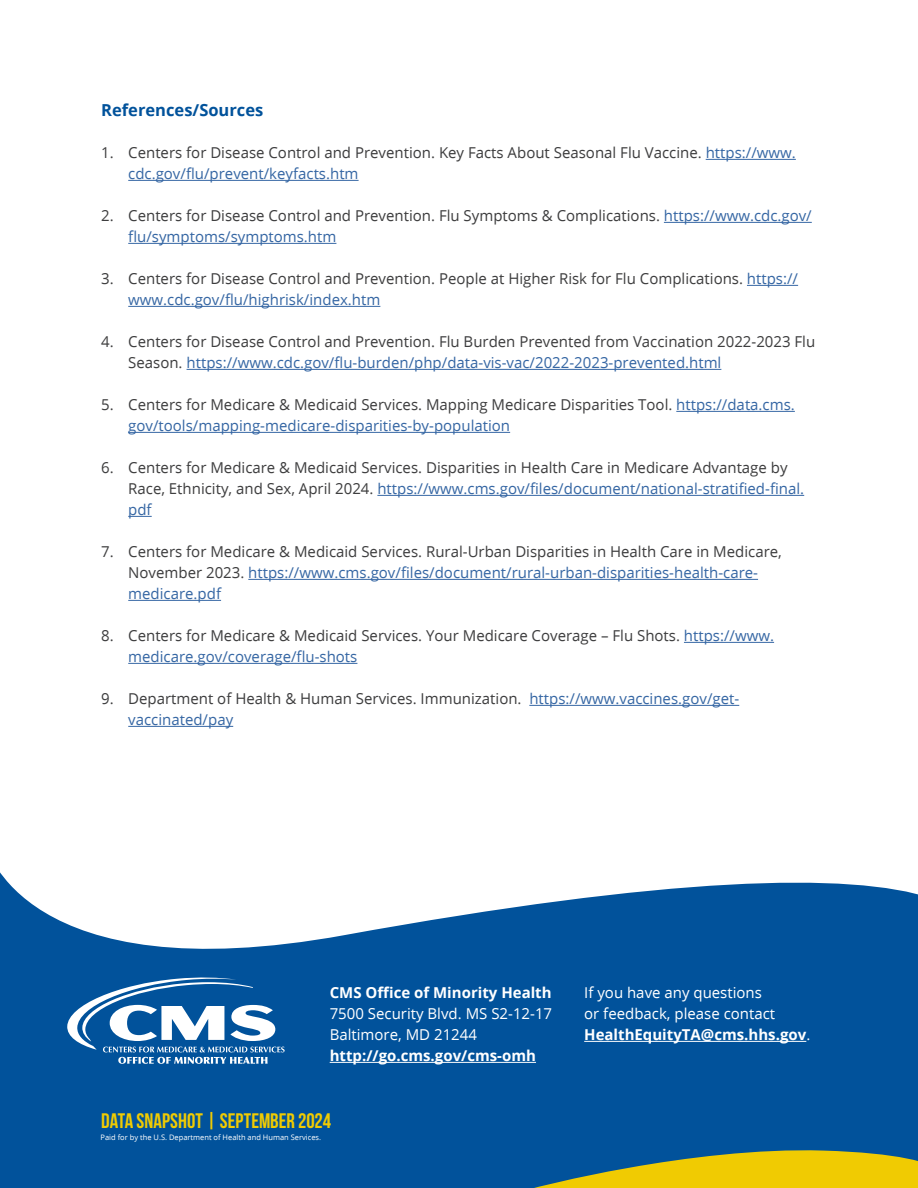
<style>
.page{position:relative;width:918px;height:1188px;background:#fff}
.page>*{position:absolute;margin:0;border:0;box-sizing:border-box;transform-origin:0 0}
.t1{font:21px "Bebas Neue";color:#f0cb02}
.t2{font:700 16.5px "Open Sans";color:#01529b}
.text_no_indent{font:15px/21px "Open Sans";color:#3e3e3f}
.t3{font:15px/21px "Open Sans";color:#fff}
.t4{font:700 15px "Open Sans";color:#fff}
.t5{font:7.5px "Open Sans";color:#fff}
.s1{color:#3667a4}
.s2{font-weight:700}
</style>
<div class="page">
<hr style="left:706px;top:159px;width:90px;height:1px;background:#3667a4">
<hr style="left:128px;top:180px;width:231px;height:1px;background:#3667a4">
<hr style="left:664px;top:222px;width:148px;height:1px;background:#3667a4">
<hr style="left:128px;top:243px;width:208px;height:1px;background:#3667a4">
<hr style="left:747px;top:285px;width:51px;height:1px;background:#3667a4">
<hr style="left:128px;top:306px;width:252px;height:1px;background:#3667a4">
<hr style="left:187px;top:369px;width:534px;height:1px;background:#3667a4">
<hr style="left:676px;top:411px;width:119px;height:1px;background:#3667a4">
<hr style="left:128px;top:432px;width:382px;height:1px;background:#3667a4">
<hr style="left:377px;top:495px;width:427px;height:1px;background:#3667a4">
<svg style="left:128px;top:516px;width:24px;height:1px"></svg>
<hr style="left:248px;top:579px;width:510px;height:1px;background:#3667a4">
<hr style="left:128px;top:600px;width:93px;height:1px;background:#3667a4">
<hr style="left:684px;top:642px;width:90px;height:1px;background:#3667a4">
<hr style="left:128px;top:663px;width:229px;height:1px;background:#3667a4">
<hr style="left:529px;top:705px;width:210px;height:1px;background:#3667a4">
<hr style="left:128px;top:726px;width:105px;height:1px;background:#3667a4">
<svg style="left:0;top:872px;width:918px;height:316px;background:#266ba9"></svg>
<svg style="left:534px;top:1147px;width:384px;height:41px;background:#9fa235"></svg>
<hr style="left:330px;top:1062px;width:206px;height:1px;background:#fff">
<hr style="left:584px;top:1041px;width:222px;height:1px;background:#fff">
<svg style="left:67px;top:977px;width:218px;height:87px"></svg>
<h4 class="t2" style="left:101px;top:101px;width:164px">References/Sources</h4>
<p class="text_no_indent" style="left:128px;top:143px;width:669px;text-indent:-27px">1. Centers for Disease Control and Prevention. Key Facts About Seasonal Flu Vaccine. <span class="s1">https://www. cdc.gov/flu/prevent/keyfacts.htm</span></p>
<p class="text_no_indent" style="left:128px;top:206px;width:685px;text-indent:-27px">2. Centers for Disease Control and Prevention. Flu Symptoms &amp; Complications. <span class="s1">https://www.cdc.gov/ flu/symptoms/symptoms.htm</span></p>
<p class="text_no_indent" style="left:128px;top:269px;width:671px;text-indent:-27px">3. Centers for Disease Control and Prevention. People at Higher Risk for Flu Complications. <span class="s1">https:// www.cdc.gov/flu/highrisk/index.htm</span></p>
<p class="text_no_indent" style="left:128px;top:332px;width:689px;text-indent:-27px">4. Centers for Disease Control and Prevention. Flu Burden Prevented from Vaccination 2022-2023 Flu<br>Season. <span class="s1">https://www.cdc.gov/flu-burden/php/data-vis-vac/2022-2023-prevented.html</span></p>
<p class="text_no_indent" style="left:128px;top:395px;width:668px;text-indent:-27px">5. Centers for Medicare &amp; Medicaid Services. Mapping Medicare Disparities Tool. <span class="s1">https://data.cms. gov/tools/mapping-medicare-disparities-by-population</span></p>
<p class="text_no_indent" style="left:128px;top:458px;width:677px;text-indent:-27px">6. Centers for Medicare &amp; Medicaid Services. Disparities in Health Care in Medicare Advantage by<br>Race, Ethnicity, and Sex, April 2024. <span class="s1">https://www.cms.gov/files/document/national-stratified-final. pdf</span></p>
<p class="text_no_indent" style="left:128px;top:542px;width:655px;text-indent:-27px">7. Centers for Medicare &amp; Medicaid Services. Rural-Urban Disparities in Health Care in Medicare,<br>November 2023. <span class="s1">https://www.cms.gov/files/document/rural-urban-disparities-health-care&shy;medicare.pdf</span></p>
<p class="text_no_indent" style="left:128px;top:626px;width:647px;text-indent:-27px">8. Centers for Medicare &amp; Medicaid Services. Your Medicare Coverage – Flu Shots. <span class="s1">https://www. medicare.gov/coverage/flu-shots</span></p>
<p class="text_no_indent" style="left:128px;top:689px;width:613px;text-indent:-27px">9. Department of Health &amp; Human Services. Immunization. <span class="s1">https://www.vaccines.gov/get&shy;vaccinated/pay</span></p>
<p class="t4" style="left:330px;top:984px;width:223px">CMS Office of Minority Health</p>
<p class="t3" style="left:330px;top:1004px;width:224px">7500 Security Blvd. MS S2-12-17<br>Baltimore, MD 21244</p>
<p class="t4" style="left:330px;top:1047px;width:208px">http://go.cms.gov/cms-omh</p>
<h1 class="t1" style="left:101px;top:1109px;width:232px">DATA SNAPSHOT | SEPTEMBER 2024</h1>
<p class="t5" style="left:101px;top:1133px;width:222px">Paid for by the U.S. Department of Health and Human Services.</p>
<p class="t3" style="left:584px;top:983px;width:228px">If you have any questions<br>or feedback, please contact<br><span class="s2">HealthEquityTA@cms.hhs.gov</span>.</p>
</div>
